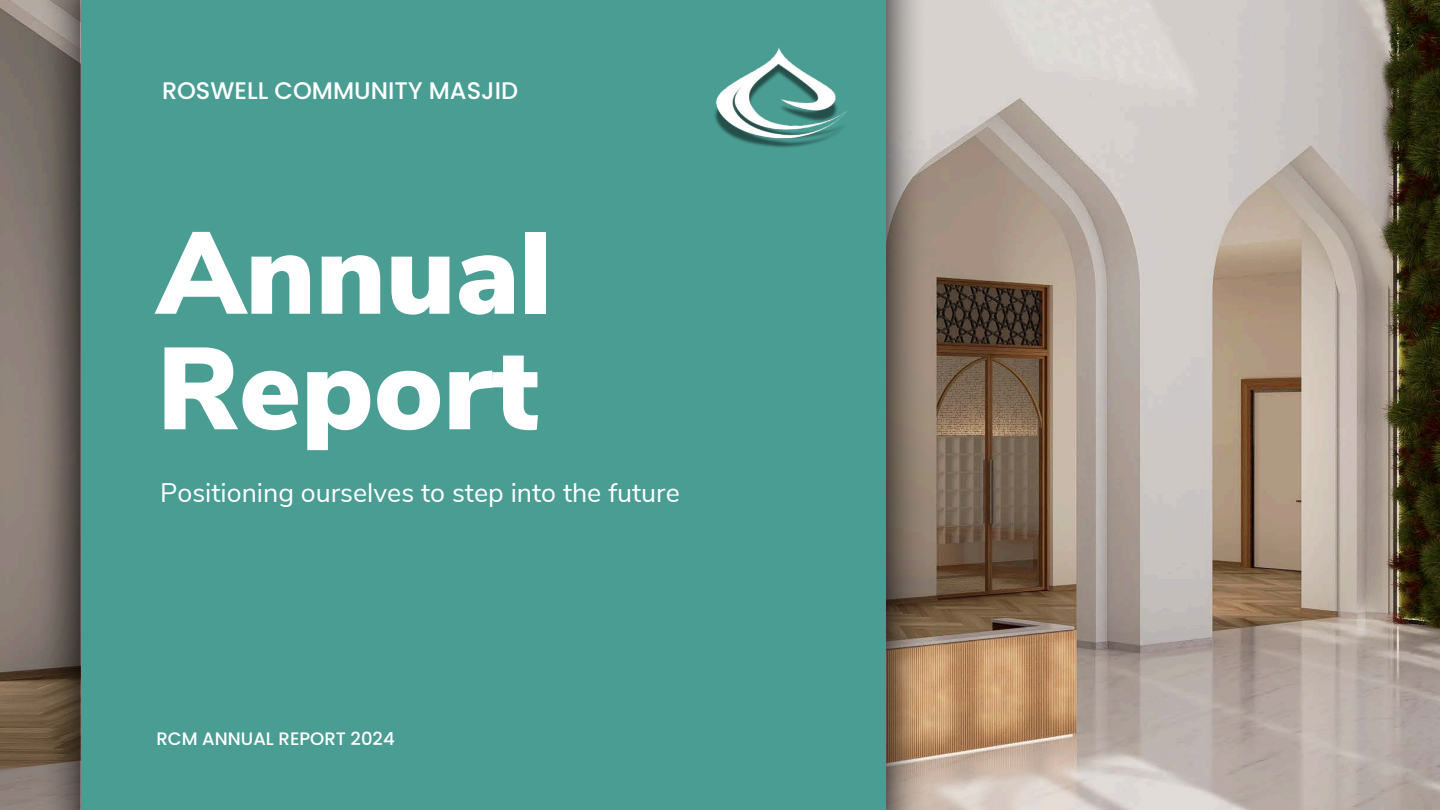
<style>
.page{position:relative;width:1440px;height:810px;background:#fff}
.page>*{position:absolute;margin:0;border:0;box-sizing:border-box;transform-origin:0 0}
.t1{font:900 116.1px/115.5px "Nunito Sans";color:#fff}
.t2{font:26.8px "Nunito Sans";color:#fff}
.t3{font:500 24px "Poppins";color:#fff}
.t4{font:500 18px "Poppins";color:#fff}
</style>
<div class="page">
<img style="left:0;top:0;width:1440px;height:810px">
<img style="left:39px;top:0;width:891px;height:810px">
<div style="left:81px;top:0;width:804px;height:810px;background:#499d93"></div>
<img style="left:715px;top:1px;width:171px;height:210px">
<p class="t3" style="left:162px;top:74px;width:358px">ROSWELL COMMUNITY MASJID</p>
<h3 class="t1" style="left:157px;top:218px;width:397px">Annual<br>Report</h3>
<h1 class="t2" style="left:160px;top:475px;width:521px">Positioning ourselves to step into the future</h1>
<p class="t4" style="left:156px;top:726px;width:240px">RCM ANNUAL REPORT 2024</p>
</div>
